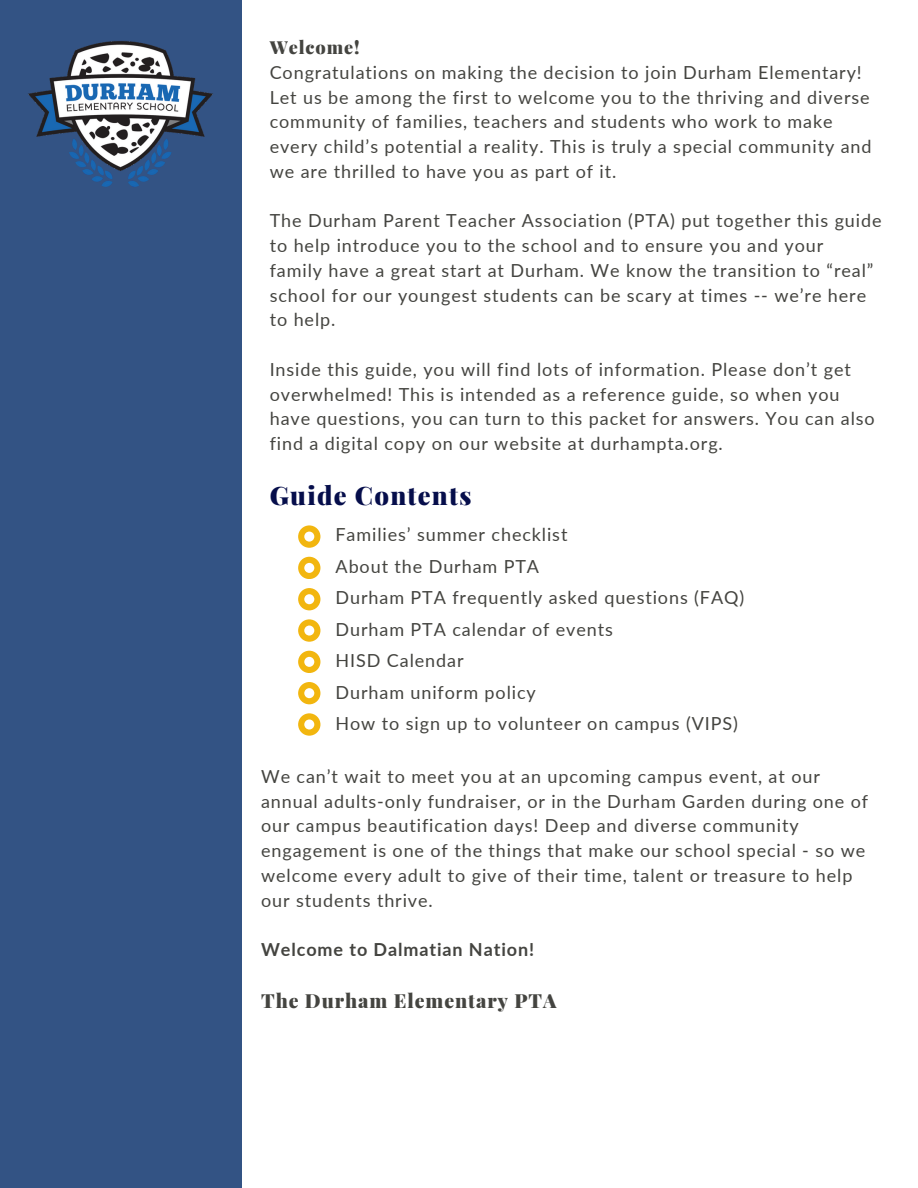
<style>
.page{position:relative;width:918px;height:1188px;background:#fff}
.page>*{position:absolute;margin:0;border:0;box-sizing:border-box;transform-origin:0 0}
.t1{font:900 25.5px "Playfair Display";letter-spacing:.05em;color:#060e4b}
.t2{font:900 19.5px "Playfair Display";letter-spacing:.05em;color:#444440}
.t3{font:18px/24.8px "Lato";letter-spacing:.05em;color:#444440}
.t4{font:700 18px "Lato";letter-spacing:.05em;color:#444440}
.t5{font:900 18px "Playfair Display";letter-spacing:.05em;color:#444440}
</style>
<div class="page">
<div style="left:0;top:0;width:242px;height:1188px;background:#335384"></div>
<img style="left:28px;top:41px;width:185px;height:146px">
<svg style="left:298px;top:525px;width:22px;height:23px"></svg>
<svg style="left:298px;top:557px;width:22px;height:22px"></svg>
<svg style="left:298px;top:588px;width:22px;height:22px"></svg>
<svg style="left:298px;top:619px;width:22px;height:23px"></svg>
<svg style="left:298px;top:651px;width:22px;height:22px"></svg>
<svg style="left:298px;top:682px;width:22px;height:22px"></svg>
<svg style="left:298px;top:713px;width:22px;height:23px"></svg>
<p class="t5" style="left:270px;top:35px;width:91px">Welcome!</p>
<p class="t3" style="left:270px;top:60px;width:603px">Congratulations on making the decision to join Durham Elementary!<br>Let us be among the first to welcome you to the thriving and diverse community of families, teachers and students who work to make every child’s potential a reality. This is truly a special community and we are thrilled to have you as part of it.</p>
<p class="t3" style="left:270px;top:208px;width:613px">The Durham Parent Teacher Association (PTA) put together this guide to help introduce you to the school and to ensure you and your<br>family have a great start at Durham. We know the transition to “real” school for our youngest students can be scary at times -- we’re here to help.</p>
<p class="t3" style="left:270px;top:357px;width:607px">Inside this guide, you will find lots of information. Please don’t get overwhelmed! This is intended as a reference guide, so when you have questions, you can turn to this packet for answers. You can also find a digital copy on our website at durhampta.org.</p>
<h1 class="t1" style="left:270px;top:478px;width:203px">Guide Contents</h1>
<p class="t3" style="left:336px;top:522px;width:233px">Families’ summer checklist</p>
<p class="t3" style="left:336px;top:554px;width:205px">About the Durham PTA</p>
<p class="t3" style="left:336px;top:585px;width:410px">Durham PTA frequently asked questions (FAQ)</p>
<p class="t3" style="left:336px;top:617px;width:279px">Durham PTA calendar of events</p>
<p class="t3" style="left:336px;top:648px;width:129px">HISD Calendar</p>
<p class="t3" style="left:336px;top:680px;width:202px">Durham uniform policy</p>
<p class="t3" style="left:336px;top:711px;width:404px">How to sign up to volunteer on campus (VIPS)</p>
<p class="t3" style="left:261px;top:763px;width:609px">We can’t wait to meet you at an upcoming campus event, at our annual adults-only fundraiser, or in the Durham Garden during one of our campus beautification days! Deep and diverse community engagement is one of the things that make our school special - so we welcome every adult to give of their time, talent or treasure to help our students thrive.</p>
<h2 class="t4" style="left:261px;top:938px;width:275px">Welcome to Dalmatian Nation!</h2>
<h2 class="t2" style="left:261px;top:987px;width:297px">The Durham Elementary PTA</h2>
</div>
